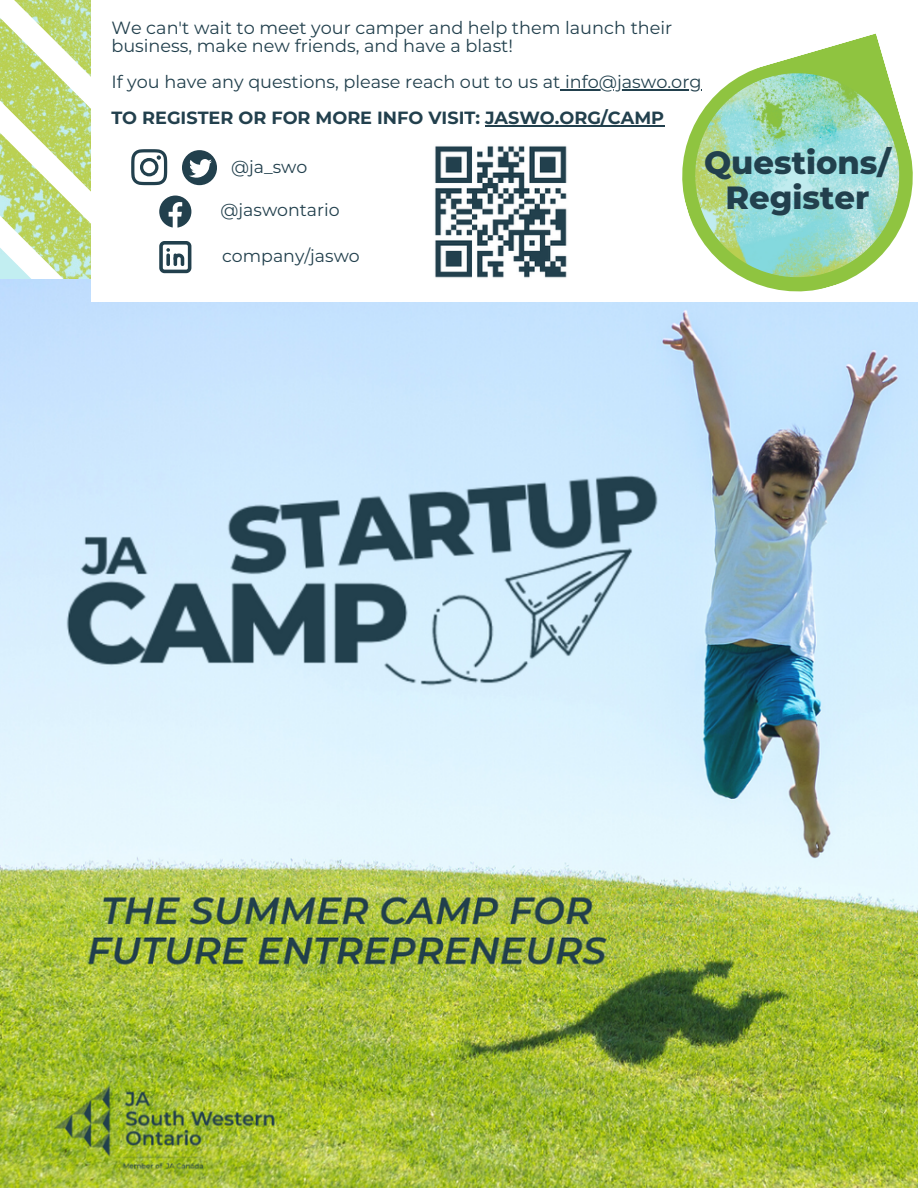
<style>
.page{position:relative;width:918px;height:1188px;background:#fff}
.page>*{position:absolute;margin:0;border:0;box-sizing:border-box;transform-origin:0 0}
.t1{font:800 32.1px/35.2px "Montserrat";color:#22404d;text-align:center}
.t2{font:17.7px/18px "Montserrat";color:#22404d}
.t3{font:700 17.7px "Montserrat";color:#22404d}
.t4{font:17.4px "Montserrat";color:#22404d}
</style>
<div class="page">
<img style="left:0;top:0;width:91px;height:279px">
<img style="left:0;top:279px;width:918px;height:909px">
<div style="left:92px;top:0;width:826px;height:302px;background:#fff"></div>
<svg style="left:669px;top:33px;width:249px;height:272px"></svg>
<img style="left:695px;top:73px;width:204px;height:204px">
<svg style="left:131px;top:149px;width:36px;height:36px"></svg>
<svg style="left:182px;top:150px;width:35px;height:35px"></svg>
<svg style="left:159px;top:196px;width:32px;height:32px"></svg>
<svg style="left:159px;top:241px;width:32px;height:32px"></svg>
<img style="left:435px;top:146px;width:132px;height:132px">
<hr style="left:560px;top:89px;width:142px;height:2px;background:#22404d">
<hr style="left:485px;top:125px;width:179px;height:2px;background:#22404d">
<p class="t2" style="left:111px;top:19px;width:562px">We can't wait to meet your camper and help them launch their business, make new friends, and have a blast!</p>
<p class="t2" style="left:111px;top:73px;width:592px">If you have any questions, please reach out to us at info@jaswo.org</p>
<p class="t3" style="left:111px;top:107px;width:554px">TO REGISTER OR FOR MORE INFO VISIT: JASWO.ORG/CAMP</p>
<p class="t4" style="left:231px;top:157px;width:78px">@ja_swo</p>
<p class="t4" style="left:221px;top:199px;width:121px">@jaswontario</p>
<p class="t4" style="left:222px;top:245px;width:139px">company/jaswo</p>
<h1 class="t1" style="left:704px;top:145px;width:188px">Questions/<br>Register</h1>
</div>
